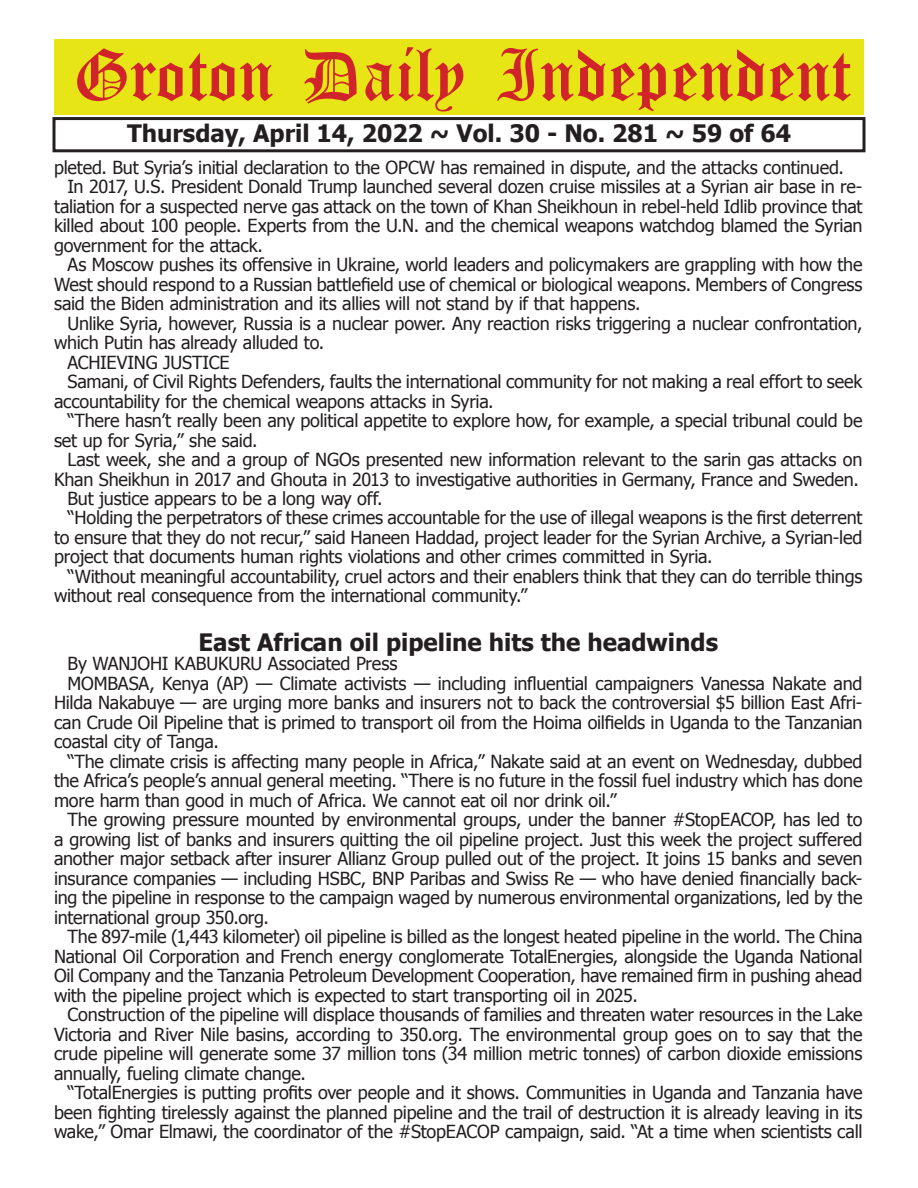
<style>
.page{position:relative;width:918px;height:1188px;background:#fff}
.page>*{position:absolute;margin:0;border:0;box-sizing:border-box;transform-origin:0 0}
.t1{font:54px "Old English Five";color:#d1232a}
.t2{font:700 24px "Tahoma";color:#231f20}
.t3{font:18px "Tahoma";letter-spacing:-.015em;color:#231f20}
</style>
<div class="page">
<div style="left:52px;top:117px;width:814px;height:35px;border:3px solid #231f20"></div>
<div style="left:54px;top:40px;width:810px;height:75px;background:#e7e515"></div>
<h1 class="t1" style="left:73px;top:50px;width:779px">Groton Daily Independent</h1>
<h2 class="t2" style="left:127px;top:116px;width:665px">Thursday, April 14, 2022 ~ Vol. 30 - No. 281 ~ 59 of 64</h2>
<p class="t3" style="left:54px;top:155px;width:792px">pleted. But Syria’s initial declaration to the OPCW has remained in dispute, and the attacks continued.</p>
<p class="t3" style="left:68px;top:174px;width:796px">In 2017, U.S. President Donald Trump launched several dozen cruise missiles at a Syrian air base in re-</p>
<p class="t3" style="left:54px;top:194px;width:810px">taliation for a suspected nerve gas attack on the town of Khan Sheikhoun in rebel-held Idlib province that</p>
<p class="t3" style="left:54px;top:213px;width:810px">killed about 100 people. Experts from the U.N. and the chemical weapons watchdog blamed the Syrian</p>
<p class="t3" style="left:54px;top:233px;width:210px">government for the attack.</p>
<p class="t3" style="left:68px;top:252px;width:797px">As Moscow pushes its offensive in Ukraine, world leaders and policymakers are grappling with how the</p>
<p class="t3" style="left:54px;top:272px;width:810px">West should respond to a Russian battlefield use of chemical or biological weapons. Members of Congress</p>
<p class="t3" style="left:54px;top:291px;width:588px">said the Biden administration and its allies will not stand by if that happens.</p>
<p class="t3" style="left:68px;top:311px;width:797px">Unlike Syria, however, Russia is a nuclear power. Any reaction risks triggering a nuclear confrontation,</p>
<p class="t3" style="left:54px;top:330px;width:272px">which Putin has already alluded to.</p>
<p class="t3" style="left:68px;top:350px;width:164px">ACHIEVING JUSTICE</p>
<p class="t3" style="left:68px;top:369px;width:796px">Samani, of Civil Rights Defenders, faults the international community for not making a real effort to seek</p>
<p class="t3" style="left:54px;top:389px;width:441px">accountability for the chemical weapons attacks in Syria.</p>
<p class="t3" style="left:68px;top:408px;width:796px">“There hasn’t really been any political appetite to explore how, for example, a special tribunal could be</p>
<p class="t3" style="left:54px;top:428px;width:205px">set up for Syria,” she said.</p>
<p class="t3" style="left:68px;top:447px;width:796px">Last week, she and a group of NGOs presented new information relevant to the sarin gas attacks on</p>
<p class="t3" style="left:54px;top:467px;width:806px">Khan Sheikhun in 2017 and Ghouta in 2013 to investigative authorities in Germany, France and Sweden.</p>
<p class="t3" style="left:68px;top:486px;width:317px">But justice appears to be a long way off.</p>
<p class="t3" style="left:68px;top:506px;width:796px">“Holding the perpetrators of these crimes accountable for the use of illegal weapons is the first deterrent</p>
<p class="t3" style="left:54px;top:525px;width:810px">to ensure that they do not recur,” said Haneen Haddad, project leader for the Syrian Archive, a Syrian-led</p>
<p class="t3" style="left:54px;top:545px;width:660px">project that documents human rights violations and other crimes committed in Syria.</p>
<p class="t3" style="left:68px;top:564px;width:796px">“Without meaningful accountability, cruel actors and their enablers think that they can do terrible things</p>
<p class="t3" style="left:54px;top:584px;width:475px">without real consequence from the international community.”</p>
<h2 class="t2" style="left:199px;top:625px;width:521px">East African oil pipeline hits the headwinds</h2>
<p class="t3" style="left:68px;top:652px;width:331px">By WANJOHI KABUKURU Associated Press</p>
<p class="t3" style="left:68px;top:671px;width:797px">MOMBASA, Kenya (AP) — Climate activists — including influential campaigners Vanessa Nakate and</p>
<p class="t3" style="left:54px;top:691px;width:810px">Hilda Nakabuye — are urging more banks and insurers not to back the controversial $5 billion East Afri-</p>
<p class="t3" style="left:54px;top:710px;width:810px">can Crude Oil Pipeline that is primed to transport oil from the Hoima oilfields in Uganda to the Tanzanian</p>
<p class="t3" style="left:54px;top:730px;width:166px">coastal city of Tanga.</p>
<p class="t3" style="left:68px;top:749px;width:796px">“The climate crisis is affecting many people in Africa,” Nakate said at an event on Wednesday, dubbed</p>
<p class="t3" style="left:54px;top:769px;width:810px">the Africa’s people’s annual general meeting. “There is no future in the fossil fuel industry which has done</p>
<p class="t3" style="left:54px;top:788px;width:564px">more harm than good in much of Africa. We cannot eat oil nor drink oil.”</p>
<p class="t3" style="left:68px;top:808px;width:797px">The growing pressure mounted by environmental groups, under the banner #StopEACOP, has led to</p>
<p class="t3" style="left:54px;top:827px;width:810px">a growing list of banks and insurers quitting the oil pipeline project. Just this week the project suffered</p>
<p class="t3" style="left:54px;top:847px;width:810px">another major setback after insurer Allianz Group pulled out of the project. It joins 15 banks and seven</p>
<p class="t3" style="left:54px;top:866px;width:810px">insurance companies — including HSBC, BNP Paribas and Swiss Re — who have denied financially back-</p>
<p class="t3" style="left:54px;top:886px;width:810px">ing the pipeline in response to the campaign waged by numerous environmental organizations, led by the</p>
<p class="t3" style="left:54px;top:905px;width:217px">international group 350.org.</p>
<p class="t3" style="left:68px;top:925px;width:797px">The 897-mile (1,443 kilometer) oil pipeline is billed as the longest heated pipeline in the world. The China</p>
<p class="t3" style="left:54px;top:944px;width:810px">National Oil Corporation and French energy conglomerate TotalEnergies, alongside the Uganda National</p>
<p class="t3" style="left:54px;top:964px;width:810px">Oil Company and the Tanzania Petroleum Development Cooperation, have remained firm in pushing ahead</p>
<p class="t3" style="left:54px;top:983px;width:585px">with the pipeline project which is expected to start transporting oil in 2025.</p>
<p class="t3" style="left:68px;top:1003px;width:796px">Construction of the pipeline will displace thousands of families and threaten water resources in the Lake</p>
<p class="t3" style="left:54px;top:1022px;width:810px">Victoria and River Nile basins, according to 350.org. The environmental group goes on to say that the</p>
<p class="t3" style="left:54px;top:1042px;width:810px">crude pipeline will generate some 37 million tons (34 million metric tonnes) of carbon dioxide emissions</p>
<p class="t3" style="left:54px;top:1061px;width:253px">annually, fueling climate change.</p>
<p class="t3" style="left:68px;top:1081px;width:796px">“TotalEnergies is putting profits over people and it shows. Communities in Uganda and Tanzania have</p>
<p class="t3" style="left:54px;top:1100px;width:810px">been fighting tirelessly against the planned pipeline and the trail of destruction it is already leaving in its</p>
<p class="t3" style="left:54px;top:1120px;width:810px">wake,” Omar Elmawi, the coordinator of the #StopEACOP campaign, said. “At a time when scientists call</p>
</div>
